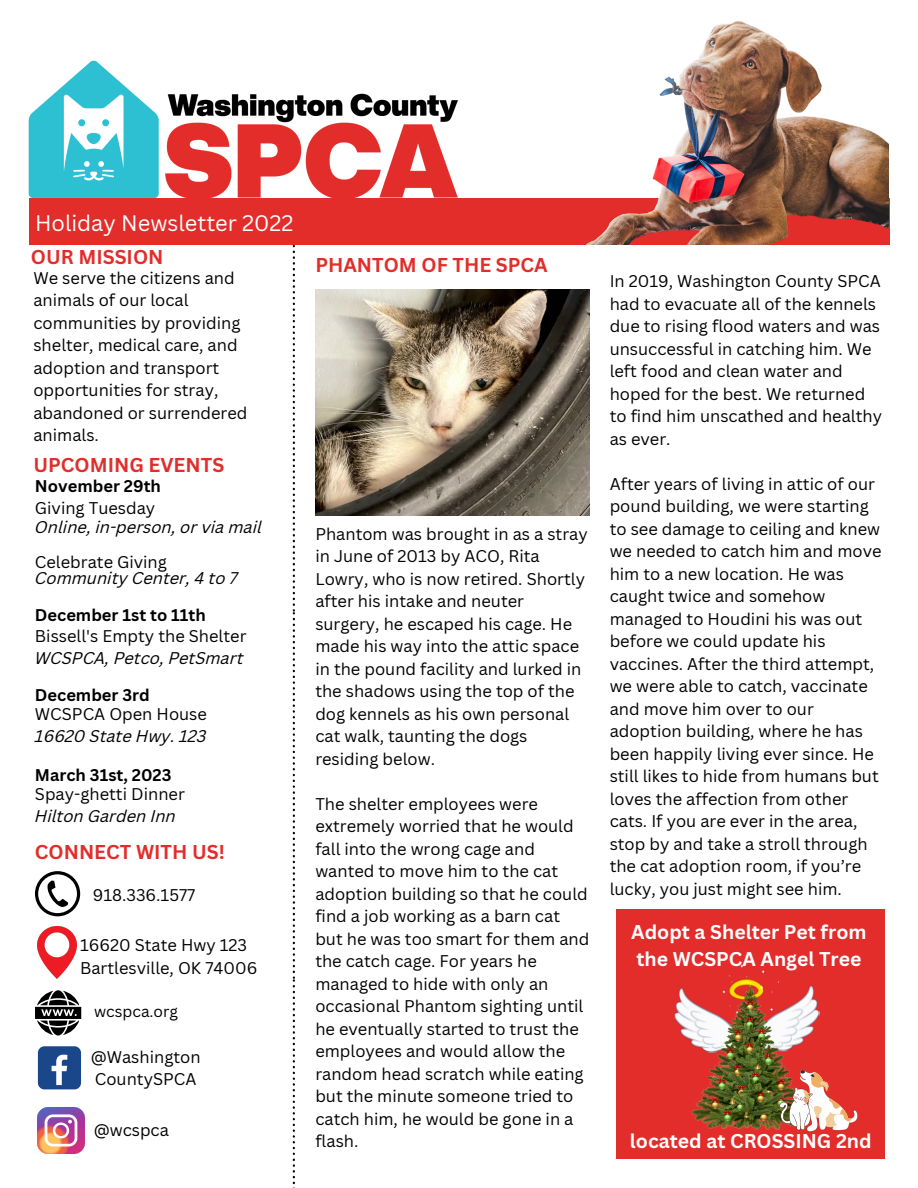
<style>
.page{position:relative;width:918px;height:1188px;background:#fff}
.page>*{position:absolute;margin:0;border:0;box-sizing:border-box;transform-origin:0 0}
.t1{font:21.9px "Canva Sans";color:#fff}
.t2{font:700 19.5px "Canva Sans";color:#e32d2a}
.t3{font:700 19.35px/27.2px "Canva Sans";color:#fff}
.t4{font:16.5px/22.5px "Canva Sans";color:#000}
.t5{font:italic 16.5px "Canva Sans";color:#000}
.t6{font:700 16.5px "Canva Sans";color:#000}
.t7{font:15.45px "Canva Sans";color:#000}
</style>
<div class="page">
<img style="left:29px;top:61px;width:430px;height:138px">
<div style="left:29px;top:199px;width:860px;height:46px;background:#e32d2a"></div>
<svg style="left:293px;top:245px;width:2px;height:943px"></svg>
<svg style="left:35px;top:871px;width:45px;height:45px"></svg>
<img style="left:38px;top:927px;width:39px;height:51px">
<div style="left:38px;top:1046px;width:43px;height:43px;background:#1a4789;border-radius:7px"></div>
<svg style="left:52px;top:1055px;width:15px;height:30px"></svg>
<img style="left:38px;top:1107px;width:46px;height:47px">
<svg style="left:35px;top:990px;width:46px;height:46px"></svg>
<img style="left:573px;top:21px;width:316px;height:224px">
<img style="left:315px;top:290px;width:275px;height:226px">
<div style="left:616px;top:910px;width:269px;height:249px;background:#e32d2a"></div>
<img style="left:674px;top:964px;width:146px;height:79px">
<img style="left:691px;top:986px;width:119px;height:144px">
<img style="left:779px;top:1070px;width:79px;height:62px">
<h1 class="t1" style="left:35px;top:208px;width:260px">Holiday Newsletter 2022</h1>
<p class="t2" style="left:31px;top:243px;width:134px">OUR MISSION</p>
<p class="t4" style="left:33px;top:266px;width:216px">We serve the citizens and animals of our local communities by providing shelter, medical care, and adoption and transport opportunities for stray, abandoned or surrendered animals.</p>
<p class="t2" style="left:33px;top:451px;width:192px">UPCOMING EVENTS</p>
<p class="t6" style="left:35px;top:474px;width:128px">November 29th</p>
<p class="t4" style="left:35px;top:496px;width:122px">Giving Tuesday</p>
<p class="t5" style="left:35px;top:521px;width:228px">Online, in-person, or via mail</p>
<p class="t4" style="left:35px;top:550px;width:133px">Celebrate Giving</p>
<p class="t5" style="left:35px;top:571px;width:204px">Community Center, 4 to 7</p>
<p class="t6" style="left:35px;top:603px;width:172px">December 1st to 11th</p>
<p class="t4" style="left:35px;top:625px;width:213px">Bissell's Empty the Shelter</p>
<p class="t5" style="left:35px;top:651px;width:210px">WCSPCA, Petco, PetSmart</p>
<p class="t6" style="left:35px;top:683px;width:116px">December 3rd</p>
<p class="t4" style="left:35px;top:702px;width:174px">WCSPCA Open House</p>
<p class="t5" style="left:35px;top:730px;width:173px">16620 State Hwy. 123</p>
<p class="t6" style="left:35px;top:763px;width:138px">March 31st, 2023</p>
<p class="t4" style="left:35px;top:782px;width:151px">Spay-ghetti Dinner</p>
<p class="t5" style="left:35px;top:810px;width:142px">Hilton Garden Inn</p>
<p class="t2" style="left:35px;top:838px;width:191px">CONNECT WITH US!</p>
<p class="t4" style="left:93px;top:883px;width:104px">918.336.1577</p>
<p class="t4" style="left:80px;top:934px;width:179px">16620 State Hwy 123<br>Bartlesville, OK 74006</p>
<p class="t7" style="left:94px;top:1001px;width:85px">wcspca.org</p>
<p class="t4" style="left:91px;top:1045px;width:111px">@Washington<br>CountySPCA</p>
<p class="t4" style="left:94px;top:1118px;width:77px">@wcspca</p>
<p class="t2" style="left:315px;top:251px;width:234px">PHANTOM OF THE SPCA</p>
<p class="t4" style="left:315px;top:522px;width:274px">Phantom was brought in as a stray in June of 2013 by ACO, Rita<br>Lowry, who is now retired. Shortly after his intake and neuter surgery, he escaped his cage. He made his way into the attic space in the pound facility and lurked in the shadows using the top of the dog kennels as his own personal cat walk, taunting the dogs residing below.</p>
<p class="t4" style="left:315px;top:792px;width:276px">The shelter employees were extremely worried that he would fall into the wrong cage and wanted to move him to the cat adoption building so that he could find a job working as a barn cat but he was too smart for them and the catch cage. For years he managed to hide with only an occasional Phantom sighting until he eventually started to trust the employees and would allow the random head scratch while eating but the minute someone tried to catch him, he would be gone in a flash.</p>
<p class="t4" style="left:610px;top:270px;width:274px">In 2019, Washington County SPCA had to evacuate all of the kennels due to rising flood waters and was unsuccessful in catching him. We left food and clean water and hoped for the best. We returned to find him unscathed and healthy as ever.</p>
<p class="t4" style="left:610px;top:472px;width:273px">After years of living in attic of our pound building, we were starting to see damage to ceiling and knew we needed to catch him and move him to a new location. He was caught twice and somehow managed to Houdini his was out before we could update his vaccines. After the third attempt, we were able to catch, vaccinate and move him over to our adoption building, where he has been happily living ever since. He still likes to hide from humans but loves the affection from other cats. If you are ever in the area, stop by and take a stroll through the cat adoption room, if you’re lucky, you just might see him.</p>
<p class="t3" style="left:631px;top:918px;width:237px">Adopt a Shelter Pet from the WCSPCA Angel Tree</p>
<p class="t3" style="left:630px;top:1127px;width:243px">located at CROSSING 2nd</p>
</div>
